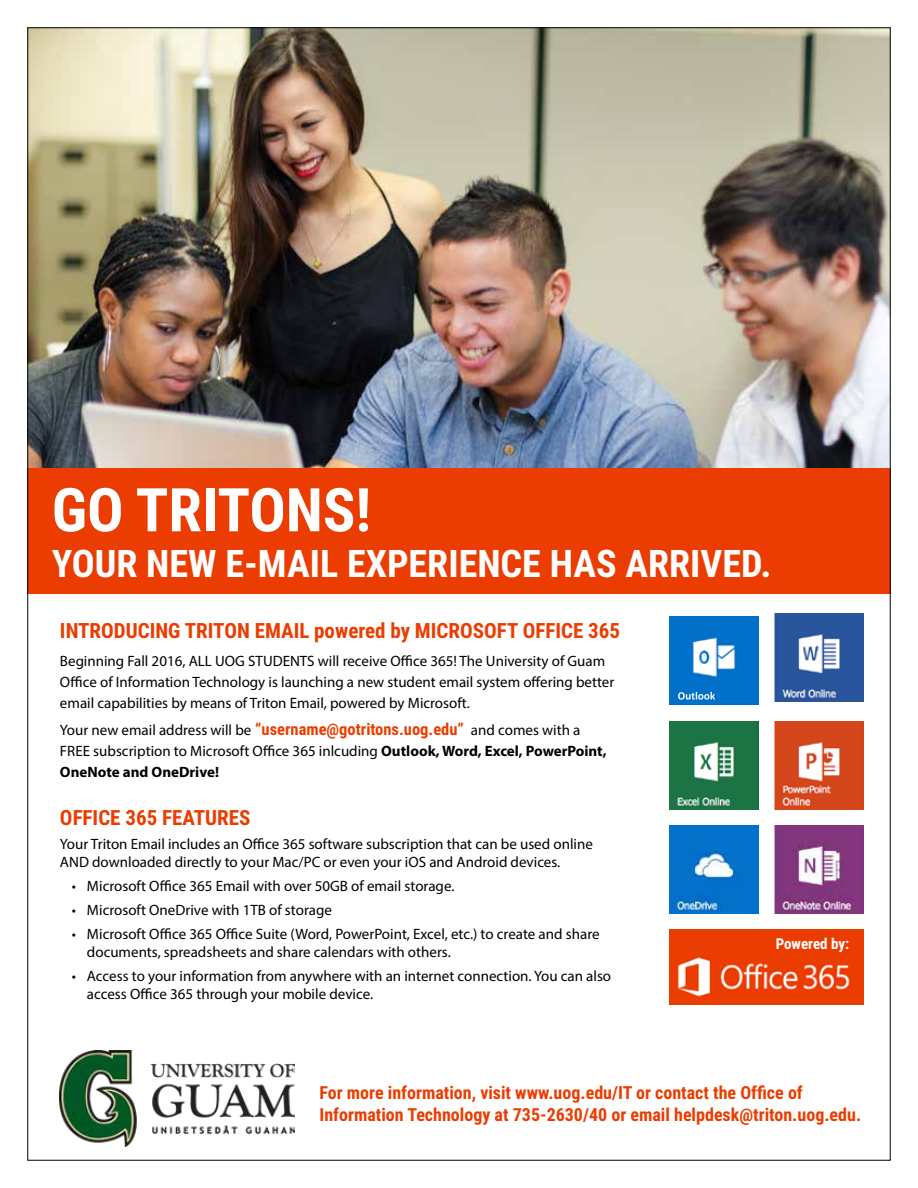
<style>
.page{position:relative;width:918px;height:1188px;background:#fff}
.page>*{position:absolute;margin:0;border:0;box-sizing:border-box;transform-origin:0 0}
.t1{font:700 60.45px "Roboto Condensed";color:#fff}
.t2{font:700 38.1px "Roboto Condensed";color:#fff}
.t3{font:700 21px "Roboto Condensed";color:#eb3d01}
.t4{font:700 18px/21.6px "Roboto Condensed";color:#eb3d01}
.t5{font:15px/21px "Myriad Pro";color:#000}
.t6{font:700 15px "Roboto Condensed";color:#fff}
.s1{font-family:"Roboto Condensed";font-weight:700;font-size:16.5px;color:#eb3d01}
.s2{font-weight:700}
</style>
<div class="page">
<img style="left:29px;top:29px;width:860px;height:439px">
<div style="left:27px;top:468px;width:864px;height:126px;background:#eb3d01"></div>
<img style="left:60px;top:1050px;width:235px;height:97px">
<div style="left:669px;top:929px;width:195px;height:75px;background:#eb3d01"></div>
<img style="left:678px;top:957px;width:172px;height:40px">
<img style="left:775px;top:613px;width:89px;height:88px">
<img style="left:775px;top:825px;width:89px;height:88px">
<img style="left:669px;top:825px;width:89px;height:88px">
<img style="left:775px;top:721px;width:89px;height:89px">
<img style="left:669px;top:721px;width:89px;height:89px">
<img style="left:669px;top:616px;width:89px;height:88px">
<svg style="left:678px;top:692px;width:37px;height:8px"></svg>
<h1 class="t1" style="left:52px;top:467px;width:321px">GO TRITONS!</h1>
<h2 class="t2" style="left:52px;top:537px;width:721px">YOUR NEW E-MAIL EXPERIENCE HAS ARRIVED.</h2>
<h3 class="t3" style="left:60px;top:616px;width:562px">INTRODUCING TRITON EMAIL powered by MICROSOFT OFFICE 365</h3>
<p class="t5" style="left:60px;top:650px;width:556px">Beginning Fall 2016, ALL UOG STUDENTS will receive Office 365! The University of Guam<br>Office of Information Technology is launching a new student email system offering better email capabilities by means of Triton Email, powered by Microsoft.</p>
<p class="t5" style="left:60px;top:719px;width:548px">Your new email address will be <span class="s1">“username@gotritons.uog.edu”</span> and comes with a<br>FREE subscription to Microsoft Office 365 inlcuding <span class="s2">Outlook, Word, Excel, PowerPoint,<br>OneNote and OneDrive!</span></p>
<h3 class="t3" style="left:60px;top:803px;width:192px">OFFICE 365 FEATURES</h3>
<p class="t5" style="left:60px;top:834px;width:534px;line-height:18px">Your Triton Email includes an Office 365 software subscription that can be used online<br>AND downloaded directly to your Mac/PC or even your iOS and Android devices.</p>
<p class="t5" style="left:72px;top:875px;width:384px">• Microsoft Office 365 Email with over 50GB of email storage.</p>
<p class="t5" style="left:72px;top:899px;width:262px">• Microsoft OneDrive with 1TB of storage</p>
<p class="t5" style="left:87px;top:924px;width:514px;line-height:18px;text-indent:-15px">• Microsoft Office 365 Office Suite (Word, PowerPoint, Excel, etc.) to create and share documents, spreadsheets and share calendars with others.</p>
<p class="t5" style="left:87px;top:966px;width:526px;line-height:18px;text-indent:-15px">• Access to your information from anywhere with an internet connection. You can also access Office 365 through your mobile device.</p>
<p class="t6" style="left:776px;top:933px;width:75px">Powered by:</p>
<p class="t4" style="left:320px;top:1081px;width:543px">For more information, visit www.uog.edu/IT or contact the Office of<br>Information Technology at 735-2630/40 or email helpdesk@triton.uog.edu.</p>
</div>
